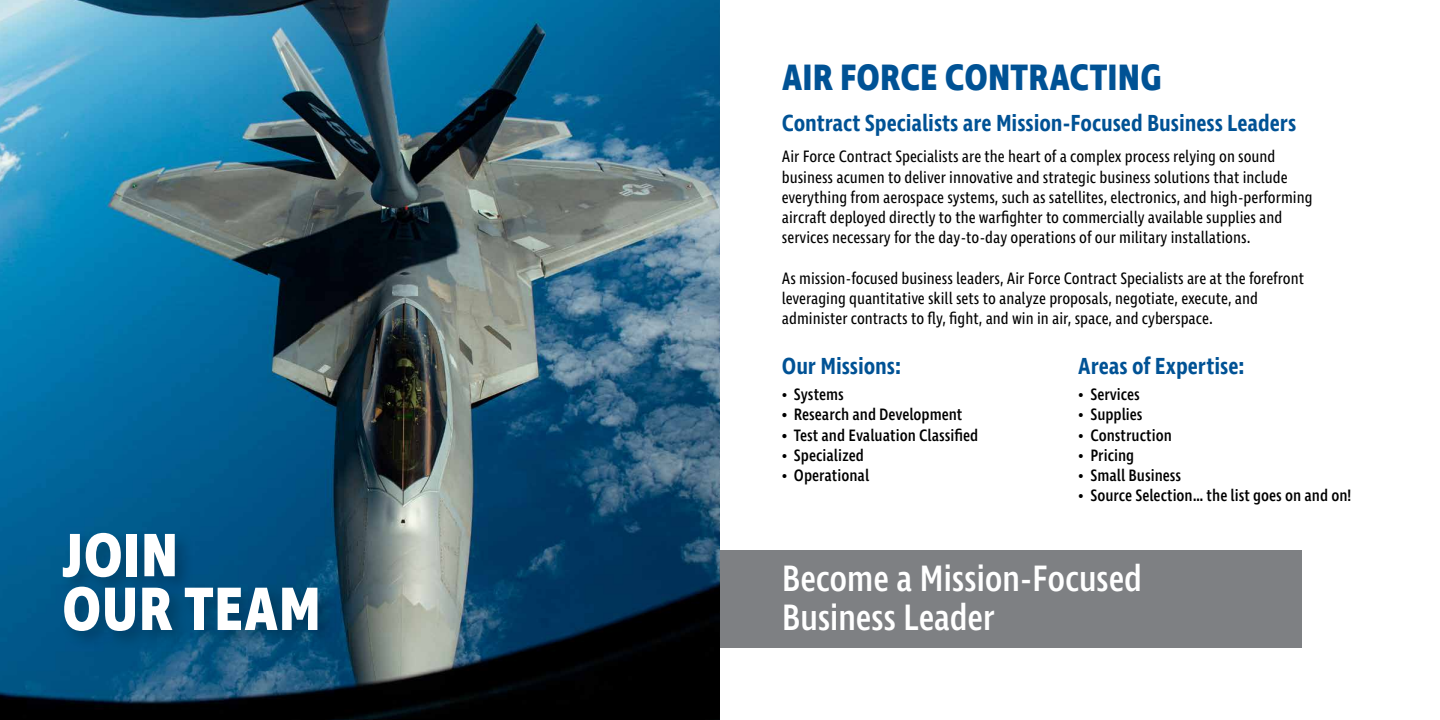
<style>
.page{position:relative;width:1440px;height:720px;background:#fff}
.page>*{position:absolute;margin:0;border:0;box-sizing:border-box;transform-origin:0 0}
.t1{font:700 62.5px/53.8px "Ingra Cd";letter-spacing:.01em;color:#fff}
.t2{font:500 37.5px/38.8px "Ingra Cd";letter-spacing:-.01em;color:#fff}
.t3{font:700 37.5px "Ingra Cd";letter-spacing:.005em;color:#005295}
.t4{font:600 23.75px "Ingra Cd";letter-spacing:-.005em;color:#005295}
.t5{font:16.88px/20.2px "Ingra Cd";color:#000}
.t6{font:500 16.88px "Ingra Cd";color:#000}
.s1{font-weight:400}
</style>
<div class="page">
<img style="left:0;top:0;width:720px;height:720px">
<div style="left:720px;top:551px;width:581px;height:97px;background:#7e8083"></div>
<div style="left:59px;top:529px;width:279px;height:122px;background:#000;opacity:.25"></div>
<h1 class="t1" style="left:62px;top:531px;width:260px">JOIN<br>OUR TEAM</h1>
<h2 class="t3" style="left:782px;top:54px;width:382px">AIR FORCE CONTRACTING</h2>
<h3 class="t4" style="left:782px;top:108px;width:516px">Contract Specialists are Mission-Focused Business Leaders</h3>
<p class="t5" style="left:782px;top:147px;width:532px">Air Force Contract Specialists are the heart of a complex process relying on sound business acumen to deliver innovative and strategic business solutions that include everything from aerospace systems, such as satellites, electronics, and high-performing aircraft deployed directly to the warfighter to commercially available supplies and services necessary for the day-to-day operations of our military installations.</p>
<p class="t5" style="left:782px;top:269px;width:524px">As mission-focused business leaders, Air Force Contract Specialists are at the forefront leveraging quantitative skill sets to analyze proposals, negotiate, execute, and administer contracts to fly, fight, and win in air, space, and cyberspace.</p>
<h3 class="t4" style="left:782px;top:352px;width:121px">Our Missions:</h3>
<p class="t6" style="left:782px;top:384px;width:64px"><span class="s1">•</span> Systems</p>
<p class="t6" style="left:782px;top:404px;width:182px">• Research and Development</p>
<p class="t6" style="left:782px;top:425px;width:198px">• Test and Evaluation Classified</p>
<p class="t6" style="left:782px;top:445px;width:84px"><span class="s1">•</span> Specialized</p>
<p class="t6" style="left:782px;top:465px;width:89px"><span class="s1">•</span> Operational</p>
<h3 class="t4" style="left:1078px;top:352px;width:168px">Areas of Expertise:</h3>
<p class="t6" style="left:1078px;top:384px;width:63px"><span class="s1">•</span> Services</p>
<p class="t6" style="left:1078px;top:404px;width:66px"><span class="s1">•</span> Supplies</p>
<p class="t6" style="left:1078px;top:425px;width:95px"><span class="s1">•</span> Construction</p>
<p class="t6" style="left:1078px;top:445px;width:57px"><span class="s1">•</span> Pricing</p>
<p class="t6" style="left:1078px;top:465px;width:104px"><span class="s1">•</span> Small Business</p>
<p class="t6" style="left:1078px;top:485px;width:274px"><span class="s1">•</span> Source Selection… the list goes on and on!</p>
<h2 class="t2" style="left:782px;top:561px;width:362px">Become a Mission-Focused<br>Business Leader</h2>
</div>
